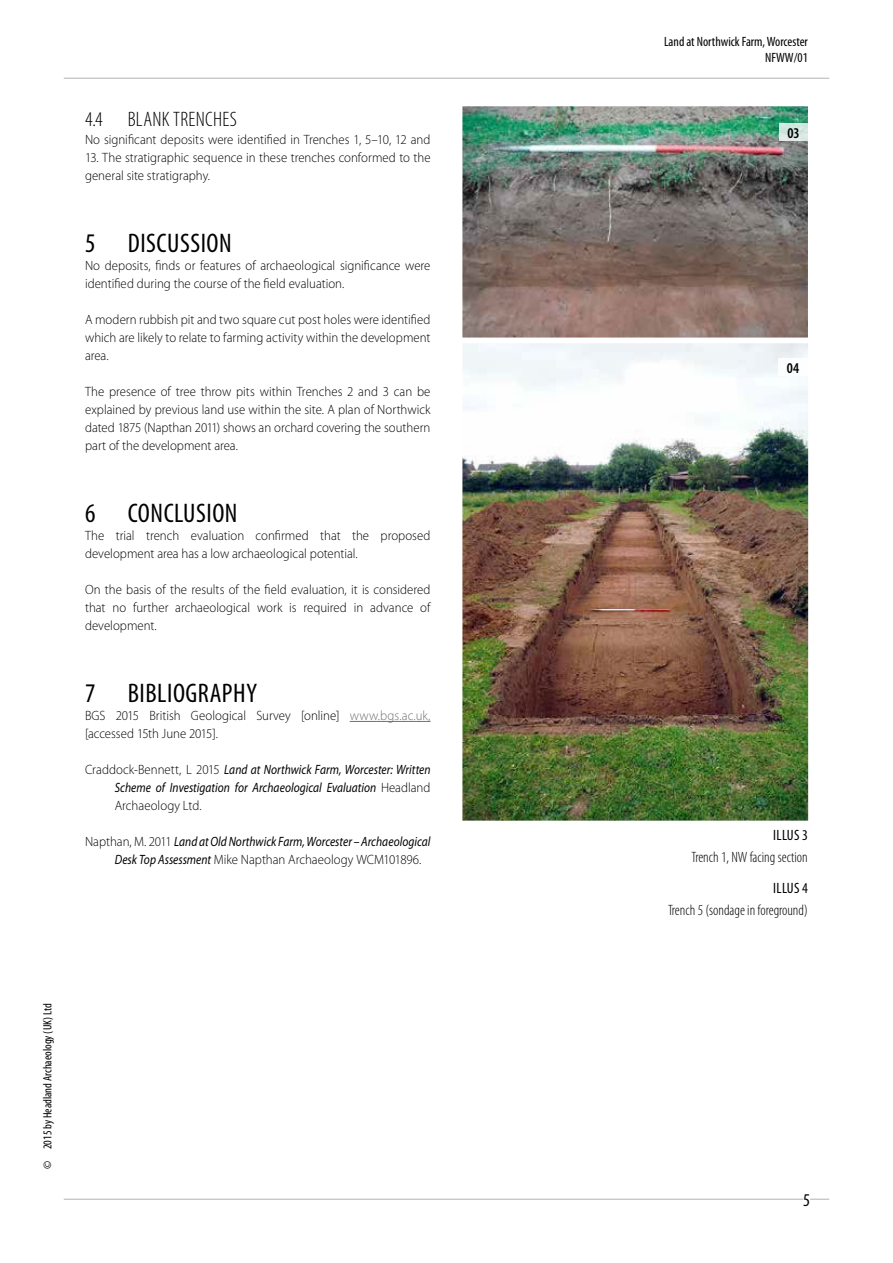
<style>
.page{position:relative;width:893px;height:1263px;background:#fff}
.page>*{position:absolute;margin:0;border:0;box-sizing:border-box;transform-origin:0 0}
.t1{font:condensed 27px "Myriad Pro";letter-spacing:.02em;color:#000}
.t2{font:300 condensed 21px "Myriad Pro";letter-spacing:.015em;color:#000}
.t3{font:condensed 18px "Myriad Pro";color:#000}
.t4{font:300 condensed 15px "Myriad Pro";color:#000}
.t5{font:condensed 15px "Myriad Pro";letter-spacing:.02em;color:#000}
.t6{font:600 condensed 15px "Myriad Pro";color:#000}
.t7{font:300 13.5px/18px "Myriad Pro";color:#000;scale:.95 1}
.t8{font:italic 13.5px/18px "Myriad Pro";color:#000;text-align:justify;scale:.85 1}
.t9{font:condensed 13.5px/16.2px "Myriad Pro";color:#000;text-align:right}
.t10{font:condensed 12px "Myriad Pro";color:#000}
.s1{color:#707172}
.s2{font-weight:300;font-style:normal}
</style>
<div class="page">
<hr style="left:64px;top:78px;width:765px;height:1px;background:#b1b3b4">
<hr style="left:64px;top:1199px;width:765px;height:1px;background:#b1b3b4">
<div style="left:803px;top:1188px;width:7px;height:18px;background:#fff"></div>
<hr style="left:350px;top:721px;width:81px;height:1px;background:#707172">
<img style="left:462px;top:343px;width:346px;height:478px">
<img style="left:778px;top:359px;width:30px;height:17px">
<img style="left:462px;top:106px;width:346px;height:232px">
<img style="left:779px;top:124px;width:29px;height:16px">
<h2 class="t2" style="left:85px;top:107px;width:153px">4.4 BLANK TRENCHES</h2>
<p class="t7" style="left:85px;top:130px;width:365px">No significant deposits were identified in Trenches 1, 5–10, 12 and</p>
<p class="t7" style="left:85px;top:148px;width:365px">13. The stratigraphic sequence in these trenches conformed to the general site stratigraphy.</p>
<h1 class="t1" style="left:85px;top:227px;width:148px">5 DISCUSSION</h1>
<p class="t7" style="left:85px;top:256px;width:365px">No deposits, finds or features of archaeological significance were identified during the course of the field evaluation.</p>
<p class="t7" style="left:85px;top:310px;width:365px;text-align:justify">A modern rubbish pit and two square cut post holes were identified which are likely to relate to farming activity within the development area.</p>
<p class="t7" style="left:85px;top:382px;width:365px;text-align:justify">The presence of tree throw pits within Trenches 2 and 3 can be explained by previous land use within the site. A plan of Northwick dated 1875 (Napthan 2011) shows an orchard covering the southern part of the development area.</p>
<h1 class="t1" style="left:85px;top:497px;width:154px">6 CONCLUSION</h1>
<p class="t7" style="left:85px;top:526px;width:365px">The trial trench evaluation confirmed that the proposed development area has a low archaeological potential.</p>
<p class="t7" style="left:85px;top:580px;width:365px;text-align:justify">On the basis of the results of the field evaluation, it is considered that no further archaeological work is required in advance of development.</p>
<h1 class="t1" style="left:85px;top:677px;width:173px">7 BIBLIOGRAPHY</h1>
<p class="t7" style="left:85px;top:706px;width:365px">BGS 2015 British Geological Survey [online] <span class="s1">www.bgs.ac.uk, </span>[accessed 15th June 2015].</p>
<p class="t8" style="left:115px;top:760px;width:373px;text-indent:-30px"><span class="s2">Craddock-Bennett, L 2015</span> Land at Northwick Farm, Worcester: Written Scheme of Investigation for Archaeological Evaluation <span class="s2">Headland Archaeology Ltd.</span></p>
<p class="t8" style="left:115px;top:832px;width:373px;text-indent:-30px"><span class="s2">Napthan, M. 2011</span> Land at Old Northwick Farm, Worcester – Archaeological<br>Desk Top Assessment <span class="s2">Mike Napthan Archaeology WCM101896.</span></p>
<p class="t10" style="left:40px;top:1169px;width:167px;rotate:-90deg">© 2015 by Headland Archaeology (UK) Ltd</p>
<p class="t9" style="left:664px;top:34px;width:145px">Land at Northwick Farm, Worcester<br>NFWW/01</p>
<p class="t6" style="left:787px;top:124px;width:14px">03</p>
<p class="t6" style="left:787px;top:359px;width:14px">04</p>
<p class="t5" style="left:773px;top:825px;width:36px">ILLUS 3</p>
<p class="t4" style="left:691px;top:848px;width:118px">Trench 1, NW facing section</p>
<p class="t5" style="left:773px;top:878px;width:36px">ILLUS 4</p>
<p class="t4" style="left:668px;top:901px;width:141px">Trench 5 (sondage in foreground)</p>
<h3 class="t3" style="left:803px;top:1189px;width:8px">5</h3>
</div>
